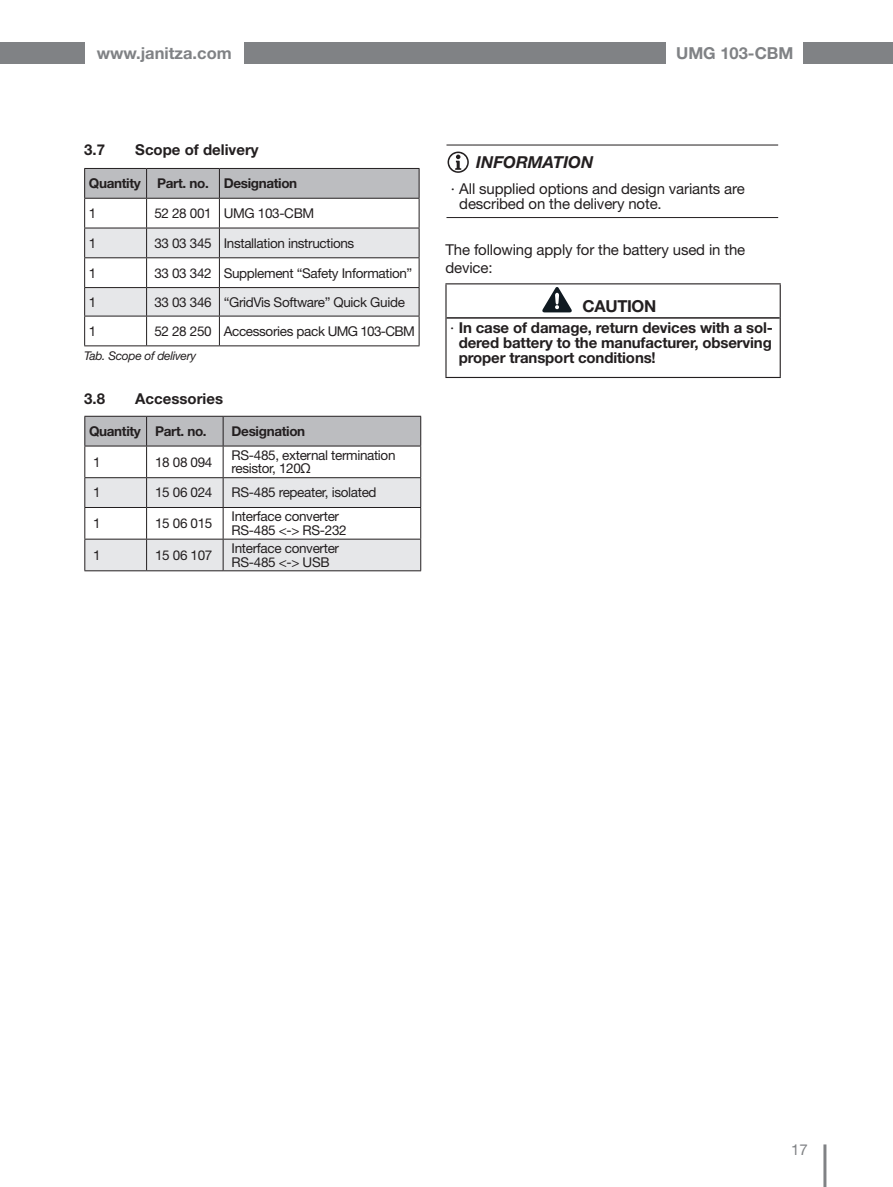
<style>
.page{position:relative;width:893px;height:1187px;background:#fff}
.page>*{position:absolute;margin:0;border:0;box-sizing:border-box;transform-origin:0 0}
.t1{font:700 16.5px "Helvetica Neue LT Pro";color:#808285}
.t2{font:italic 700 16.5px "Helvetica Neue LT Pro";color:#231f20}
.t3{font:700 16.5px "Helvetica Neue LT Pro";letter-spacing:-.02em;color:#231f20}
.t4{font:700 15px/15px "Helvetica Neue LT Pro";letter-spacing:-.01em;color:#231f20;text-align:justify}
.t5{font:15px/15px "Helvetica Neue LT Pro";letter-spacing:-.01em;color:#231f20}
.t6{font:15px "Helvetica Neue LT Pro";color:#808285}
.t7{font:13.5px/13.5px "Helvetica Neue LT Pro";letter-spacing:-.025em;color:#231f20}
.t8{font:700 13.5px "Helvetica Neue LT Pro";letter-spacing:-.025em;color:#231f20}
.t9{font:italic 12px "Helvetica Neue LT Pro";letter-spacing:-.025em;color:#231f20}
.s1{font-weight:400}
</style>
<div class="page">
<hr style="left:823px;top:1144px;width:3px;height:42px;background:#808285">
<div style="left:244px;top:43px;width:421px;height:21px;background:#808285"></div>
<div style="left:804px;top:43px;width:89px;height:21px;background:#808285"></div>
<div style="left:0;top:43px;width:85px;height:21px;background:#808285"></div>
<hr style="left:84px;top:345px;width:63px;height:1px;background:#231f20">
<hr style="left:147px;top:345px;width:72px;height:1px;background:#231f20">
<hr style="left:219px;top:345px;width:200px;height:1px;background:#231f20">
<svg style="left:84px;top:168px;width:336px;height:177px"></svg>
<hr style="left:84px;top:198px;width:63px;height:1px;background:#231f20">
<hr style="left:147px;top:198px;width:72px;height:1px;background:#231f20">
<hr style="left:219px;top:198px;width:200px;height:1px;background:#231f20">
<svg style="left:84px;top:416px;width:337px;height:154px"></svg>
<hr style="left:84px;top:507px;width:63px;height:1px;background:#231f20">
<hr style="left:84px;top:508px;width:1px;height:30px;background:#231f20">
<hr style="left:147px;top:507px;width:76px;height:1px;background:#231f20">
<hr style="left:146px;top:508px;width:1px;height:30px;background:#231f20">
<hr style="left:223px;top:507px;width:198px;height:1px;background:#231f20">
<hr style="left:223px;top:508px;width:1px;height:30px;background:#231f20">
<hr style="left:420px;top:508px;width:1px;height:30px;background:#231f20">
<hr style="left:84px;top:538px;width:63px;height:1px;background:#231f20">
<hr style="left:84px;top:539px;width:1px;height:31px;background:#231f20">
<hr style="left:147px;top:538px;width:76px;height:1px;background:#231f20">
<hr style="left:146px;top:539px;width:1px;height:31px;background:#231f20">
<hr style="left:223px;top:538px;width:198px;height:1px;background:#231f20">
<hr style="left:223px;top:539px;width:1px;height:31px;background:#231f20">
<hr style="left:420px;top:539px;width:1px;height:31px;background:#231f20">
<hr style="left:84px;top:570px;width:63px;height:1px;background:#231f20">
<hr style="left:147px;top:570px;width:76px;height:1px;background:#231f20">
<hr style="left:223px;top:570px;width:198px;height:1px;background:#231f20">
<hr style="left:472px;top:145px;width:306px;height:1px;background:#231f20">
<svg style="left:446px;top:217px;width:26px;height:1px"></svg>
<hr style="left:472px;top:217px;width:306px;height:1px;background:#231f20">
<svg style="left:446px;top:145px;width:26px;height:28px"></svg>
<hr style="left:445px;top:318px;width:2px;height:59px;background:#231f20">
<hr style="left:780px;top:318px;width:1px;height:59px;background:#231f20">
<hr style="left:445px;top:377px;width:336px;height:1px;background:#231f20">
<hr style="left:445px;top:283px;width:336px;height:1px;background:#231f20">
<hr style="left:445px;top:284px;width:2px;height:34px;background:#231f20">
<hr style="left:780px;top:284px;width:1px;height:34px;background:#231f20">
<hr style="left:447px;top:317px;width:333px;height:1px;background:#231f20">
<svg style="left:542px;top:287px;width:30px;height:25px"></svg>
<p class="t1" style="left:97px;top:43px;width:137px">www.janitza.com</p>
<p class="t1" style="left:676px;top:43px;width:119px">UMG 103-CBM</p>
<p class="t4" style="left:84px;top:142px;width:22px">3.7</p>
<p class="t4" style="left:135px;top:142px;width:125px">Scope of delivery</p>
<p class="t8" style="left:89px;top:175px;width:210px">Quantity Part. no. Designation</p>
<p class="t7" style="left:89px;top:206px;width:9px">1</p>
<p class="t7" style="left:154px;top:206px;width:161px">52 28 001 UMG 103-CBM</p>
<p class="t7" style="left:89px;top:236px;width:9px">1</p>
<p class="t7" style="left:154px;top:236px;width:202px">33 03 345 Installation instructions</p>
<p class="t7" style="left:89px;top:265px;width:9px">1</p>
<p class="t7" style="left:154px;top:265px;width:260px">33 03 342 Supplement “Safety Information”</p>
<p class="t7" style="left:89px;top:295px;width:9px">1</p>
<p class="t7" style="left:154px;top:295px;width:252px">33 03 346 “GridVis Software” Quick Guide</p>
<p class="t7" style="left:89px;top:324px;width:9px">1</p>
<p class="t7" style="left:154px;top:324px;width:262px">52 28 250 Accessories pack UMG 103-CBM</p>
<p class="t9" style="left:84px;top:348px;width:113px">Tab. Scope of delivery</p>
<p class="t4" style="left:84px;top:391px;width:22px">3.8</p>
<p class="t4" style="left:135px;top:391px;width:89px">Accessories</p>
<p class="t8" style="left:89px;top:423px;width:119px">Quantity Part. no.</p>
<p class="t8" style="left:232px;top:423px;width:75px">Designation</p>
<p class="t7" style="left:93px;top:455px;width:9px">1</p>
<p class="t7" style="left:155px;top:455px;width:59px">18 08 094</p>
<p class="t7" style="left:232px;top:448px;width:165px">RS-485, external termination resistor, 120Ω</p>
<p class="t7" style="left:93px;top:485px;width:9px">1</p>
<p class="t7" style="left:155px;top:485px;width:59px">15 06 024</p>
<p class="t7" style="left:232px;top:485px;width:146px">RS-485 repeater, isolated</p>
<p class="t7" style="left:93px;top:516px;width:9px">1</p>
<p class="t7" style="left:155px;top:516px;width:59px">15 06 015</p>
<p class="t7" style="left:232px;top:509px;width:117px">Interface converter<br>RS-485 &lt;-&gt; RS-232</p>
<p class="t7" style="left:93px;top:548px;width:9px">1</p>
<p class="t7" style="left:155px;top:548px;width:59px">15 06 107</p>
<p class="t7" style="left:232px;top:541px;width:109px">Interface converter<br>RS-485 &lt;-&gt; USB</p>
<p class="t2" style="left:476px;top:152px;width:119px">INFORMATION</p>
<p class="t5" style="left:459px;top:181px;width:287px;text-indent:-9px">· All supplied options and design variants are described on the delivery note.</p>
<p class="t5" style="left:445px;top:241px;width:301px;line-height:18px">The following apply for the battery used in the device:</p>
<p class="t3" style="left:583px;top:295px;width:75px">CAUTION</p>
<p class="t4" style="left:459px;top:320px;width:316px;text-indent:-9px"><span class="s1">·</span> In case of damage, return devices with a sol&shy;dered battery to the manufacturer, observing proper transport conditions!</p>
<p class="t6" style="left:791px;top:1140px;width:18px">17</p>
</div>
